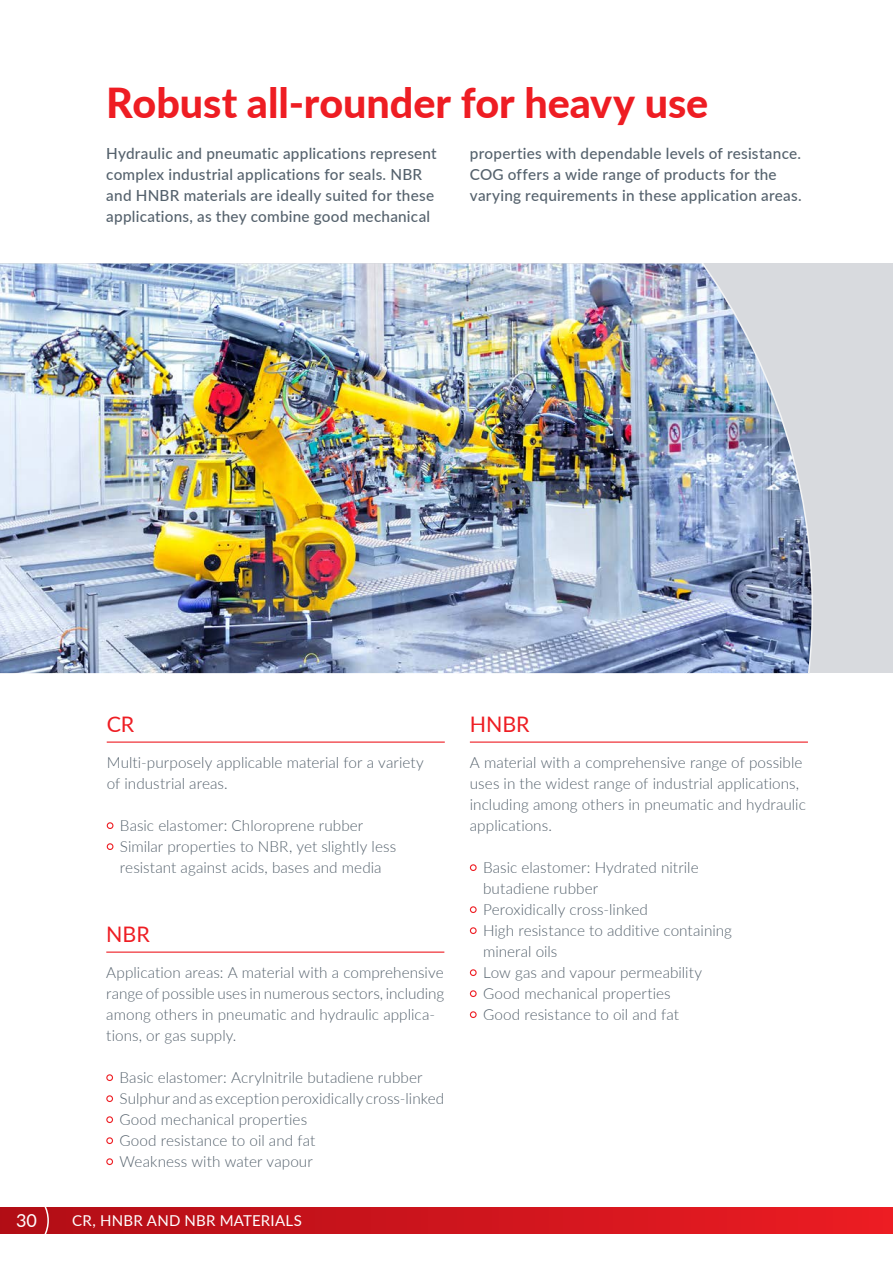
<style>
.page{position:relative;width:893px;height:1263px;background:#fff}
.page>*{position:absolute;margin:0;border:0;box-sizing:border-box;transform-origin:0 0}
.t1{font:800 41.25px "Lato";color:#ee1d23}
.t2{font:21.45px "Lato";letter-spacing:-.005em;color:#ee1d23}
.t3{font:18px "Lato";color:#fff}
.t4{font:300 15.3px/21px "Lato";color:#55626d}
.t5{font:500 15.3px/21px "Lato";letter-spacing:.015em;color:#55626d}
.t6{font:15px "Lato";letter-spacing:.015em;color:#fff}
</style>
<div class="page">
<div style="left:0;top:264px;width:893px;height:409px;background:#d8dade"></div>
<img style="left:0;top:264px;width:668px;height:409px">
<img style="left:668px;top:264px;width:145px;height:409px">
<hr style="left:106px;top:951px;width:338px;height:2px;background:#ee1d23">
<div style="left:106px;top:1074px;width:7px;height:7px;border:1px solid #ee1d23;border-radius:50%"></div>
<div style="left:106px;top:1095px;width:7px;height:7px;border:1px solid #ee1d23;border-radius:50%"></div>
<div style="left:106px;top:1116px;width:7px;height:7px;border:1px solid #ee1d23;border-radius:50%"></div>
<div style="left:106px;top:1137px;width:7px;height:7px;border:1px solid #ee1d23;border-radius:50%"></div>
<div style="left:106px;top:1158px;width:7px;height:7px;border:1px solid #ee1d23;border-radius:50%"></div>
<hr style="left:470px;top:741px;width:338px;height:2px;background:#ee1d23">
<div style="left:470px;top:864px;width:7px;height:7px;border:1px solid #ee1d23;border-radius:50%"></div>
<div style="left:470px;top:906px;width:7px;height:7px;border:1px solid #ee1d23;border-radius:50%"></div>
<div style="left:470px;top:927px;width:7px;height:7px;border:1px solid #ee1d23;border-radius:50%"></div>
<div style="left:470px;top:969px;width:7px;height:7px;border:1px solid #ee1d23;border-radius:50%"></div>
<div style="left:470px;top:990px;width:7px;height:7px;border:1px solid #ee1d23;border-radius:50%"></div>
<div style="left:470px;top:1011px;width:7px;height:7px;border:1px solid #ee1d23;border-radius:50%"></div>
<hr style="left:107px;top:741px;width:338px;height:2px;background:#ee1d23">
<div style="left:107px;top:822px;width:6px;height:7px;border:1px solid #ee1d23;border-radius:50%"></div>
<div style="left:107px;top:843px;width:6px;height:7px;border:1px solid #ee1d23;border-radius:50%"></div>
<div style="left:0;top:1208px;width:893px;height:25px;background:linear-gradient(to right,#b10d16,#eb1c23)"></div>
<svg style="left:0;top:1208px;width:49px;height:25px"></svg>
<h1 class="t1" style="left:106px;top:72px;width:604px">Robust all-rounder for heavy use</h1>
<p class="t5" style="left:106px;top:142px;width:332px">Hydraulic and pneumatic applications represent complex industrial applications for seals. NBR and HNBR materials are ideally suited for these applications, as they combine good mechanical</p>
<p class="t5" style="left:470px;top:142px;width:333px">properties with dependable levels of resistance.<br>COG offers a wide range of products for the varying requirements in these application areas.</p>
<h2 class="t2" style="left:107px;top:709px;width:29px">CR</h2>
<p class="t4" style="left:107px;top:751px;width:319px">Multi-purposely applicable material for a variety of industrial areas.</p>
<p class="t4" style="left:120px;top:814px;width:278px">Basic elastomer: Chloroprene rubber<br>Similar properties to NBR, yet slightly less resistant against acids, bases and media</p>
<h2 class="t2" style="left:106px;top:919px;width:45px">NBR</h2>
<p class="t4" style="left:106px;top:961px;width:340px">Application areas: A material with a comprehensive range of possible uses in numerous sectors, including among others in pneumatic and hydraulic applica&shy;tions, or gas supply.</p>
<p class="t4" style="left:119px;top:1066px;width:326px">Basic elastomer: Acrylnitrile butadiene rubber Sulphur and as exception peroxidically cross-linked Good mechanical properties<br>Good resistance to oil and fat<br>Weakness with water vapour</p>
<p class="t3" style="left:16px;top:1207px;width:22px">30</p>
<p class="t6" style="left:72px;top:1210px;width:231px">CR, HNBR AND NBR MATERIALS</p>
<h2 class="t2" style="left:470px;top:709px;width:61px">HNBR</h2>
<p class="t4" style="left:470px;top:751px;width:338px">A material with a comprehensive range of possible uses in the widest range of industrial applications, including among others in pneumatic and hydraulic applications.</p>
<p class="t4" style="left:483px;top:856px;width:250px">Basic elastomer: Hydrated nitrile butadiene rubber<br>Peroxidically cross-linked<br>High resistance to additive containing mineral oils<br>Low gas and vapour permeability<br>Good mechanical properties<br>Good resistance to oil and fat</p>
</div>
